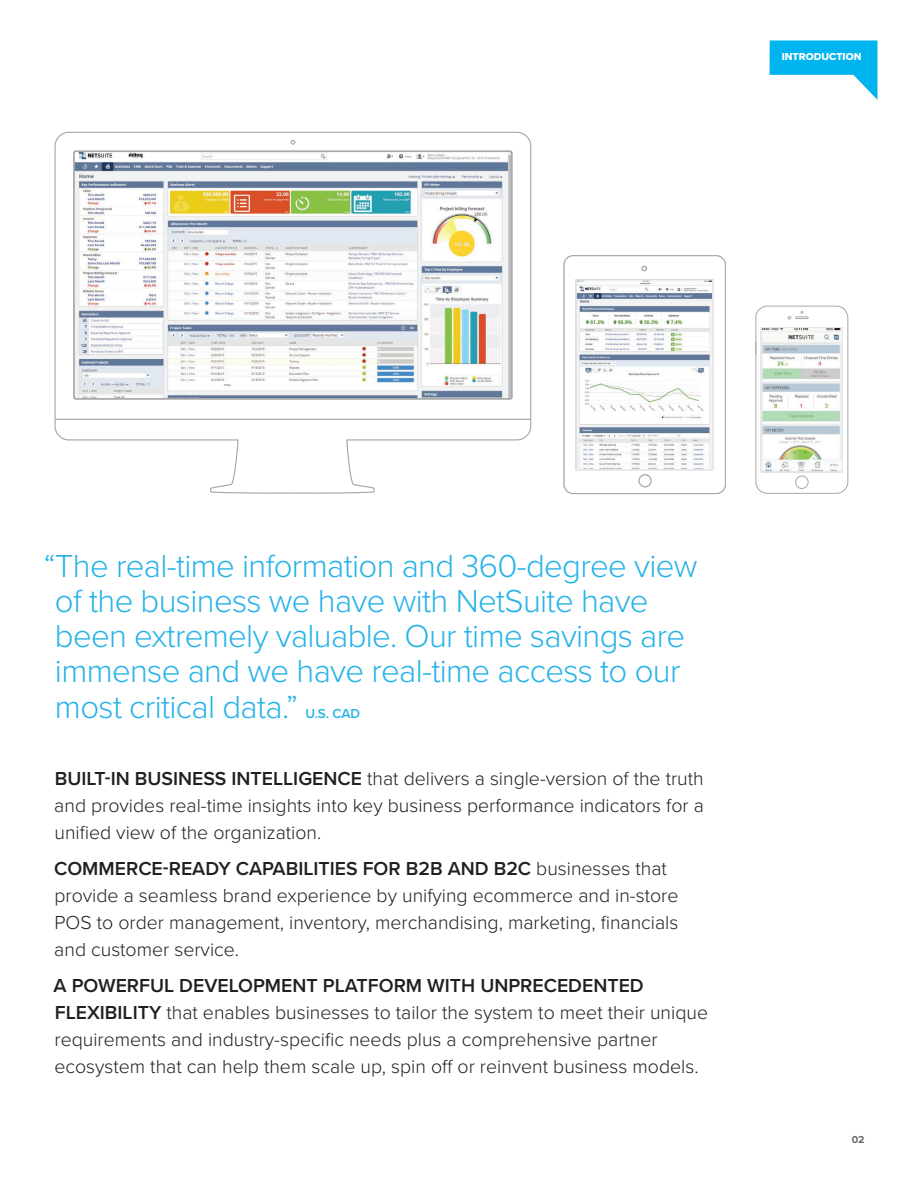
<style>
.page{position:relative;width:918px;height:1188px;background:#fff}
.page>*{position:absolute;margin:0;border:0;box-sizing:border-box;transform-origin:0 0}
.Body{font:300 33px/35.2px "Proxima Nova";letter-spacing:-.02em;color:#26b3e8}
.Body-2{font:300 19.5px/27px "Proxima Nova";color:#231f20}
.Body-3{font:600 13.5px "Proxima Nova";color:#26b3e8}
.Body-4{font:10.5px "Proxima Nova Extrabld";color:#fff}
.Body-5{font:700 10.5px "Proxima Nova";color:#676666}
.s1{font-weight:600}
</style>
<div class="page">
<svg style="left:54px;top:131px;width:478px;height:363px"></svg>
<svg style="left:290px;top:140px;width:5px;height:5px"></svg>
<hr style="left:55px;top:419px;width:476px;height:1px;background:#a8a9a8">
<img style="left:75px;top:153px;width:435px;height:244px">
<div style="left:73px;top:151px;width:439px;height:248px;border:1px solid #a9a9a9"></div>
<div style="left:755px;top:306px;width:93px;height:188px;border:1px solid #a8a8a8;border-radius:12px"></div>
<div style="left:795px;top:316px;width:14px;height:3px;border:1px solid #a8a8a8"></div>
<svg style="left:755px;top:342px;width:1px;height:12px"></svg>
<svg style="left:788px;top:311px;width:20px;height:9px"></svg>
<div style="left:795px;top:475px;width:14px;height:14px;border:1px solid #a8a8a8;border-radius:50%"></div>
<img style="left:763px;top:329px;width:78px;height:141px">
<div style="left:761px;top:327px;width:82px;height:145px;border:1px solid #e6e7e6"></div>
<div style="left:564px;top:255px;width:162px;height:239px;border:1px solid #a8a8a8;border-radius:9px"></div>
<div style="left:638px;top:474px;width:14px;height:13px;border:1px solid #a8a8a8;border-radius:50%"></div>
<svg style="left:641px;top:266px;width:6px;height:5px"></svg>
<img style="left:578px;top:282px;width:133px;height:186px">
<div style="left:576px;top:280px;width:137px;height:190px;border:1px solid #e6e7e6"></div>
<svg style="left:770px;top:40px;width:108px;height:60px"></svg>
<p class="Body-4" style="left:782px;top:50px;width:81px">INTRODUCTION</p>
<p class="Body" style="left:55px;top:549px;width:644px;text-indent:-11px">“The real-time information and 360-degree view of the business we have with NetSuite have been extremely valuable. Our time savings are immense and we have real-time access to our most critical data.”</p>
<p class="Body-3" style="left:306px;top:705px;width:56px">U.S. CAD</p>
<p class="Body-2" style="left:54px;top:765px;width:651px;text-align:justify"><span class="s1">BUILT-IN BUSINESS INTELLIGENCE</span> that delivers a single-version of the truth and provides real-time insights into key business performance indicators for a unified view of the organization.</p>
<p class="Body-2" style="left:54px;top:855px;width:626px"><span class="s1">COMMERCE-READY CAPABILITIES FOR B2B AND B2C</span> businesses that provide a seamless brand experience by unifying ecommerce and in-store POS to order management, inventory, merchandising, marketing, financials and customer service.</p>
<p class="Body-2" style="left:54px;top:972px;width:656px"><span class="s1">A POWERFUL DEVELOPMENT PLATFORM WITH UNPRECEDENTED FLEXIBILITY</span> that enables businesses to tailor the system to meet their unique requirements and industry-specific needs plus a comprehensive partner ecosystem that can help them scale up, spin off or reinvent business models.</p>
<p class="Body-5" style="left:852px;top:1133px;width:14px">02</p>
</div>
